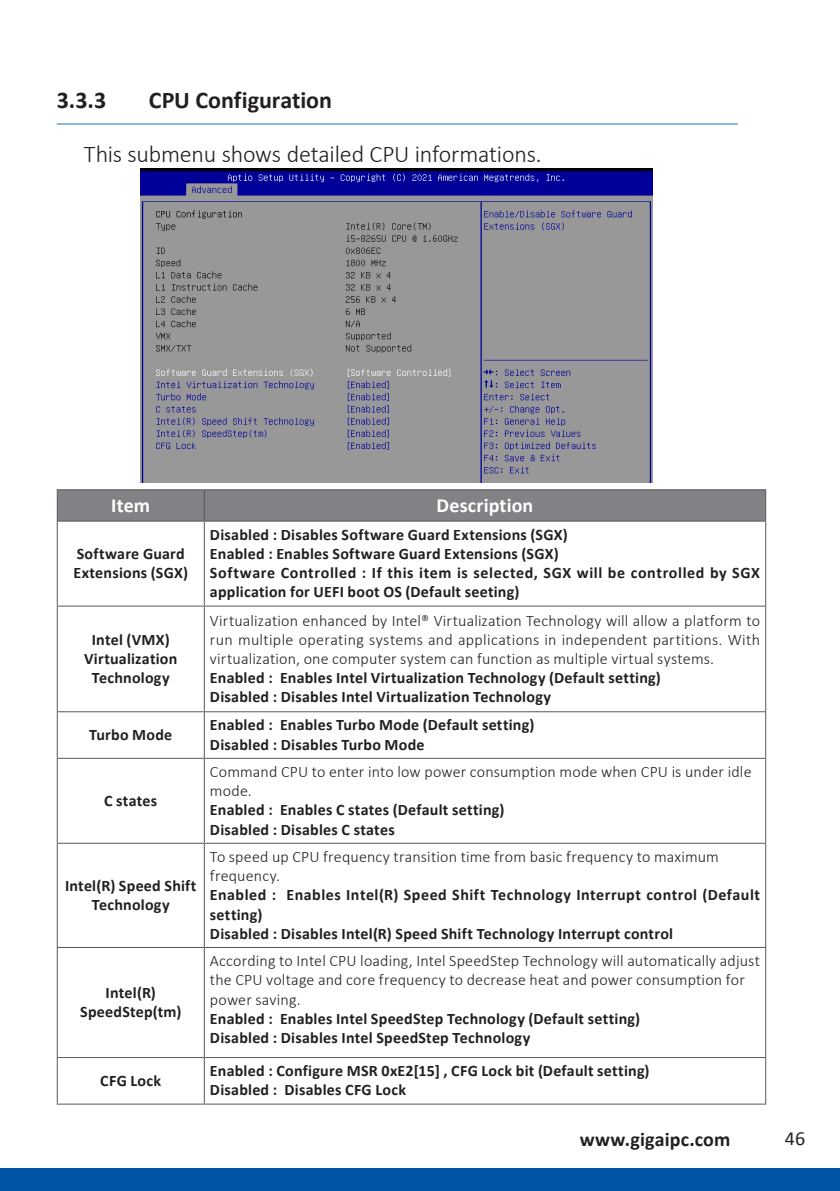
<style>
.page{position:relative;width:840px;height:1191px;background:#fff}
.page>*{position:absolute;margin:0;border:0;box-sizing:border-box;transform-origin:0 0}
.P-Contents01{font:300 24px "Calibri";letter-spacing:-.01em;color:#231f20}
.Header01{font:700 24px "Calibri";color:#231f20}
.t1{font:700 20px "Calibri";letter-spacing:.005em;color:#231f20}
.Cell-HwInfo-Title-W{font:700 20px "Calibri";letter-spacing:.005em;color:#fff}
.t2{font:20px "Calibri";color:#231f20}
.P-Contents01-2{font:700 16px/19.2px "Calibri";letter-spacing:.015em;color:#231f20}
.Cell-HwInfo-Title-W-2{font:300 16px/19.2px "Calibri";letter-spacing:.01em;color:#231f20}
.P-Contents01-3{font:300 16px/19.2px "Calibri";letter-spacing:.01em;color:#231f20;text-align:justify}
.Cell-HwInfo-Title-W-3{font:700 16px/19.2px "Calibri";letter-spacing:.015em;color:#231f20;text-align:center}
.P-Contents01-4{font:700 16px/19.2px "Calibri";letter-spacing:.035em;color:#231f20}
</style>
<div class="page">
<svg style="left:0;top:1168px;width:1px;height:23px"></svg>
<div style="left:1px;top:1168px;width:838px;height:23px;background:#0154a6"></div>
<hr style="left:57px;top:123px;width:680px;height:1px;background:#1779b0">
<div style="left:58px;top:490px;width:706px;height:30px;background:#808285"></div>
<svg style="left:58px;top:521px;width:706px;height:582px"></svg>
<hr style="left:204px;top:490px;width:1px;height:30px;background:#57585a">
<hr style="left:204px;top:521px;width:1px;height:84px;background:#57585a">
<hr style="left:204px;top:606px;width:1px;height:105px;background:#57585a">
<hr style="left:57px;top:489px;width:147px;height:1px;background:#57585a">
<hr style="left:57px;top:490px;width:1px;height:30px;background:#57585a">
<hr style="left:204px;top:489px;width:561px;height:1px;background:#57585a">
<hr style="left:764px;top:490px;width:1px;height:30px;background:#57585a">
<hr style="left:57px;top:520px;width:147px;height:1px;background:#57585a">
<hr style="left:57px;top:521px;width:1px;height:84px;background:#57585a">
<hr style="left:204px;top:520px;width:561px;height:1px;background:#57585a">
<hr style="left:764px;top:521px;width:1px;height:84px;background:#57585a">
<hr style="left:57px;top:605px;width:147px;height:1px;background:#57585a">
<hr style="left:57px;top:606px;width:1px;height:105px;background:#57585a">
<hr style="left:204px;top:605px;width:561px;height:1px;background:#57585a">
<hr style="left:764px;top:606px;width:1px;height:105px;background:#57585a">
<hr style="left:57px;top:947px;width:147px;height:1px;background:#57585a">
<hr style="left:57px;top:1057px;width:147px;height:1px;background:#57585a">
<hr style="left:57px;top:1103px;width:147px;height:1px;background:#57585a">
<hr style="left:57px;top:711px;width:147px;height:1px;background:#57585a">
<hr style="left:57px;top:712px;width:1px;height:46px;background:#57585a">
<hr style="left:57px;top:758px;width:147px;height:1px;background:#57585a">
<hr style="left:57px;top:759px;width:1px;height:83px;background:#57585a">
<hr style="left:57px;top:842px;width:147px;height:1px;background:#57585a">
<hr style="left:57px;top:843px;width:1px;height:104px;background:#57585a">
<hr style="left:57px;top:948px;width:1px;height:109px;background:#57585a">
<hr style="left:57px;top:1058px;width:1px;height:45px;background:#57585a">
<hr style="left:204px;top:711px;width:561px;height:1px;background:#57585a">
<hr style="left:204px;top:712px;width:1px;height:46px;background:#57585a">
<hr style="left:764px;top:712px;width:1px;height:46px;background:#57585a">
<hr style="left:204px;top:758px;width:561px;height:1px;background:#57585a">
<hr style="left:204px;top:759px;width:1px;height:83px;background:#57585a">
<hr style="left:764px;top:759px;width:1px;height:83px;background:#57585a">
<hr style="left:204px;top:842px;width:561px;height:1px;background:#57585a">
<hr style="left:204px;top:843px;width:1px;height:104px;background:#57585a">
<hr style="left:764px;top:843px;width:1px;height:104px;background:#57585a">
<hr style="left:204px;top:947px;width:561px;height:1px;background:#57585a">
<hr style="left:204px;top:948px;width:1px;height:109px;background:#57585a">
<hr style="left:764px;top:948px;width:1px;height:109px;background:#57585a">
<hr style="left:204px;top:1057px;width:561px;height:1px;background:#57585a">
<hr style="left:204px;top:1058px;width:1px;height:45px;background:#57585a">
<hr style="left:764px;top:1058px;width:1px;height:45px;background:#57585a">
<hr style="left:204px;top:1103px;width:561px;height:1px;background:#57585a">
<img style="left:140px;top:169px;width:512px;height:313px">
<p class="Header01" style="left:57px;top:85px;width:51px">3.3.3</p>
<p class="Header01" style="left:149px;top:85px;width:185px">CPU Configuration</p>
<p class="P-Contents01" style="left:84px;top:139px;width:459px">This submenu shows detailed CPU informations.</p>
<p class="Cell-HwInfo-Title-W" style="left:111px;top:492px;width:40px">Item</p>
<p class="Cell-HwInfo-Title-W" style="left:436px;top:492px;width:98px">Description</p>
<p class="Cell-HwInfo-Title-W-3" style="left:73px;top:544px;width:116px;text-align:left">Software Guard<br>Extensions (SGX)</p>
<p class="P-Contents01-2" style="left:210px;top:525px;width:359px">Disabled : Disables Software Guard Extensions (SGX)</p>
<p class="P-Contents01-2" style="left:210px;top:544px;width:350px">Enabled : Enables Software Guard Extensions (SGX)</p>
<p class="P-Contents01-4" style="left:210px;top:563px;width:551px">Software Controlled : If this item is selected, SGX will be controlled by SGX application for UEFI boot OS (Default seeting)</p>
<p class="Cell-HwInfo-Title-W-3" style="left:84px;top:630px;width:95px">Intel (VMX)<br>Virtualization<br>Technology</p>
<p class="Cell-HwInfo-Title-W-3" style="left:89px;top:725px;width:85px">Turbo Mode</p>
<p class="Cell-HwInfo-Title-W-3" style="left:104px;top:791px;width:55px">C states</p>
<p class="Cell-HwInfo-Title-W-3" style="left:65px;top:876px;width:133px">Intel(R) Speed Shift<br>Technology</p>
<p class="Cell-HwInfo-Title-W-3" style="left:106px;top:983px;width:52px">Intel(R)</p>
<p class="Cell-HwInfo-Title-W-3" style="left:80px;top:1002px;width:103px">SpeedStep(tm)</p>
<p class="Cell-HwInfo-Title-W-3" style="left:100px;top:1071px;width:62px">CFG Lock</p>
<p class="P-Contents01-3" style="left:210px;top:610px;width:551px">Virtualization enhanced by Intel® Virtualization Technology will allow a platform to run multiple operating systems and applications in independent partitions. With virtualization, one computer system can function as multiple virtual systems.</p>
<p class="P-Contents01-2" style="left:210px;top:668px;width:452px">Enabled : Enables Intel Virtualization Technology (Default setting)</p>
<p class="P-Contents01-2" style="left:210px;top:687px;width:342px">Disabled : Disables Intel Virtualization Technology</p>
<p class="P-Contents01-2" style="left:210px;top:715px;width:326px">Enabled : Enables Turbo Mode (Default setting)</p>
<p class="P-Contents01-2" style="left:210px;top:735px;width:216px">Disabled : Disables Turbo Mode</p>
<p class="Cell-HwInfo-Title-W-2" style="left:210px;top:761px;width:542px">Command CPU to enter into low power consumption mode when CPU is under idle mode.</p>
<p class="P-Contents01-2" style="left:210px;top:800px;width:296px">Enabled : Enables C states (Default setting)</p>
<p class="P-Contents01-2" style="left:210px;top:819px;width:186px">Disabled : Disables C states</p>
<p class="Cell-HwInfo-Title-W-2" style="left:210px;top:846px;width:510px">To speed up CPU frequency transition time from basic frequency to maximum frequency.</p>
<p class="P-Contents01-2" style="left:210px;top:885px;width:551px">Enabled : Enables Intel(R) Speed Shift Technology Interrupt control (Default setting)</p>
<p class="P-Contents01-2" style="left:210px;top:924px;width:464px">Disabled : Disables Intel(R) Speed Shift Technology Interrupt control</p>
<p class="Cell-HwInfo-Title-W-2" style="left:210px;top:950px;width:551px">According to Intel CPU loading, Intel SpeedStep Technology will automatically adjust the CPU voltage and core frequency to decrease heat and power consumption for power saving.</p>
<p class="P-Contents01-2" style="left:210px;top:1009px;width:431px">Enabled : Enables Intel SpeedStep Technology (Default setting)</p>
<p class="P-Contents01-2" style="left:210px;top:1028px;width:322px">Disabled : Disables Intel SpeedStep Technology</p>
<p class="P-Contents01-2" style="left:210px;top:1061px;width:441px">Enabled : Configure MSR 0xE2[15] , CFG Lock bit (Default setting)</p>
<p class="P-Contents01-2" style="left:210px;top:1080px;width:197px">Disabled : Disables CFG Lock</p>
<p class="t1" style="left:579px;top:1126px;width:152px">www.gigaipc.com</p>
<p class="t2" style="left:784px;top:1125px;width:22px">46</p>
</div>
